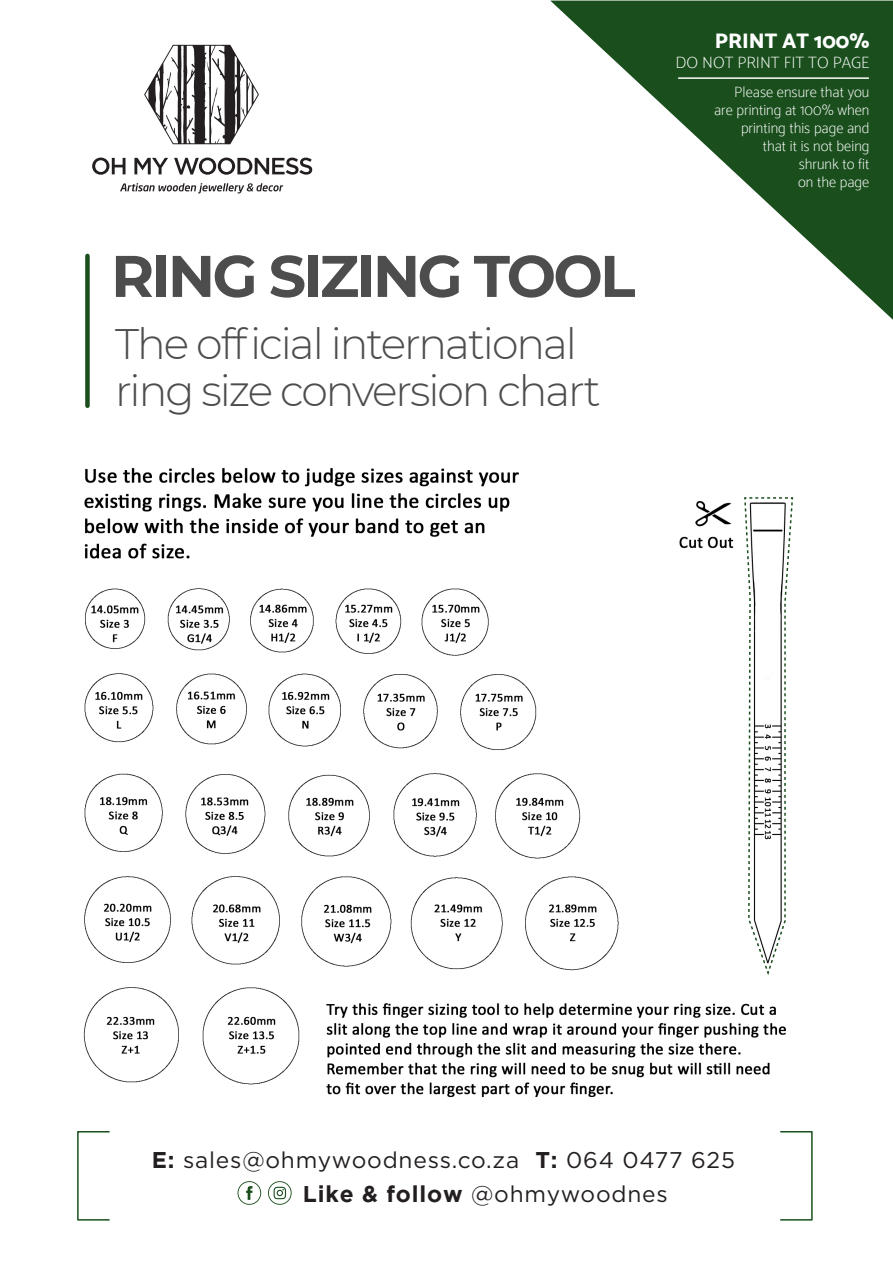
<style>
.page{position:relative;width:893px;height:1263px;background:#fff}
.page>*{position:absolute;margin:0;border:0;box-sizing:border-box;transform-origin:0 0}
.t1{font:700 58.65px "Montserrat";letter-spacing:-.045em;color:#4e4d4d}
.t2{font:300 42.6px/46.5px "Montserrat";letter-spacing:-.045em;color:#4e4d4d}
.t3{font:22.8px/34px "Gotham";letter-spacing:.035em;color:#231f20}
.t4{font:800 21px "Catamaran";color:#fff}
.t5{font:100 16.5px "Catamaran";color:#fff}
.t6{font:100 15px/18px "Catamaran";color:#fff;text-align:right}
.s1{font-weight:700}
</style>
<div class="page">
<img style="left:83px;top:0;width:810px;height:1097px">
<div style="left:0;top:0;width:892px;height:458px;background:#fff"></div>
<svg style="left:550px;top:1px;width:343px;height:319px"></svg>
<hr style="left:679px;top:77px;width:189px;height:2px;background:#fff">
<svg style="left:743px;top:496px;width:51px;height:481px"></svg>
<div style="left:85px;top:256px;width:5px;height:150px;background:#1a4f1d"></div>
<svg style="left:92px;top:158px;width:33px;height:17px"></svg>
<svg style="left:134px;top:158px;width:34px;height:16px"></svg>
<svg style="left:174px;top:158px;width:138px;height:17px"></svg>
<svg style="left:120px;top:183px;width:163px;height:10px"></svg>
<svg style="left:144px;top:45px;width:115px;height:99px"></svg>
<svg style="left:237px;top:1181px;width:24px;height:24px"></svg>
<svg style="left:268px;top:1181px;width:24px;height:24px"></svg>
<div style="left:780px;top:1131px;width:33px;height:90px;border:2px solid #1a4f1d"></div>
<div style="left:77px;top:1131px;width:33px;height:90px;border:2px solid #1a4f1d"></div>
<h1 class="t1" style="left:111px;top:234px;width:526px">RING SIZING TOOL</h1>
<h2 class="t2" style="left:115px;top:320px;width:487px">The official international ring size conversion chart</h2>
<h3 class="t4" style="left:715px;top:29px;width:156px">PRINT AT 100%</h3>
<p class="t5" style="left:675px;top:53px;width:195px">DO NOT PRINT FIT TO PAGE</p>
<p class="t6" style="left:714px;top:82px;width:157px">Please ensure that you are printing at 100% when printing this page and that it is not being<br>shrunk to fit<br>on the page</p>
<h3 class="t3" style="left:303px;top:1142px;width:434px;text-indent:-151px"><span class="s1">E:</span> sales@ohmywoodness.co.za <span class="s1">T:</span> 064 0477 625<br><span class="s1">Like &amp; follow</span> @ohmywoodnes</h3>
</div>
